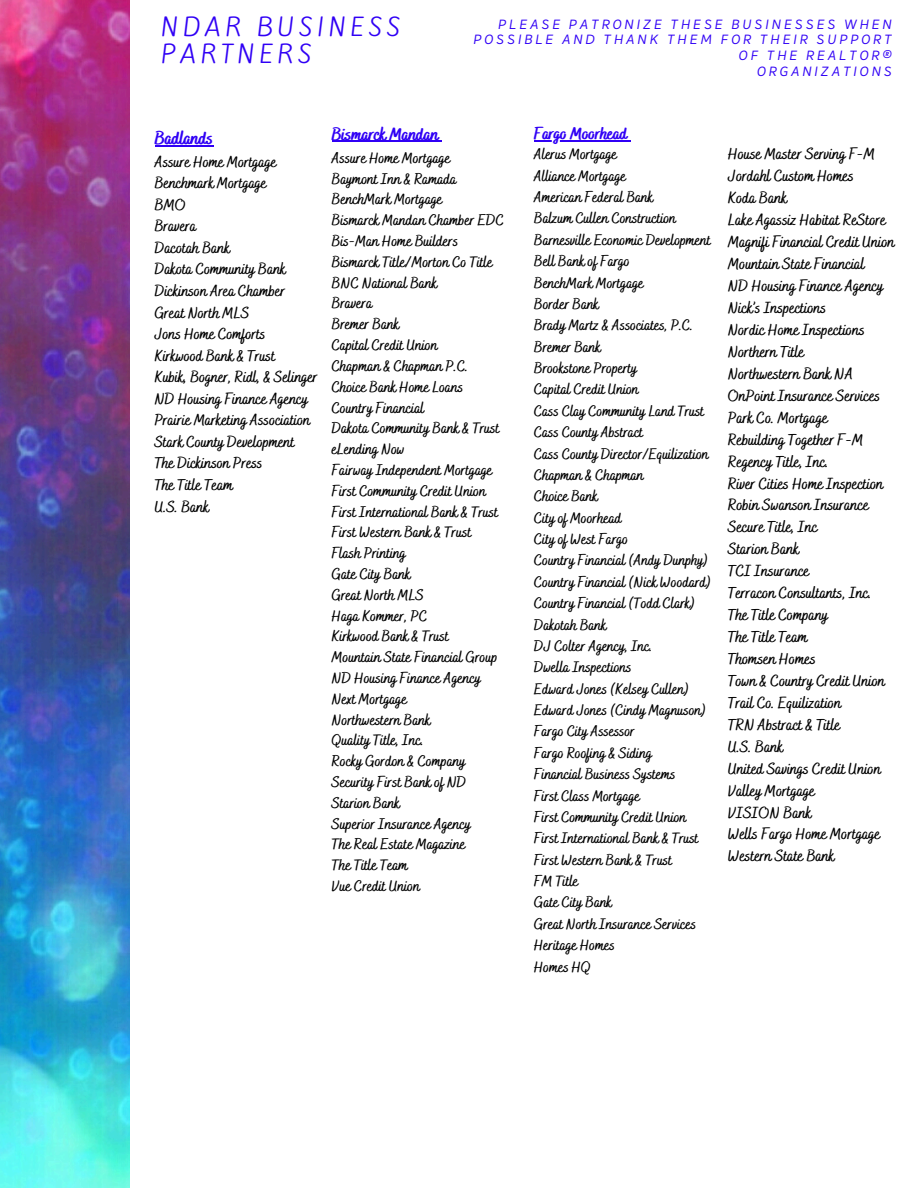
<style>
.page{position:relative;width:918px;height:1188px;background:#fff}
.page>*{position:absolute;margin:0;border:0;box-sizing:border-box;transform-origin:0 0}
.t1{font:22.5px/27px "Kite One";letter-spacing:.21em;color:#3000f5}
.t2{font:800 18.15px "Bakerie Smooth";color:#3000f5}
.t3{font:800 17.55px "Bakerie Smooth";color:#3000f5}
.t4{font:800 16.8px "Bakerie Smooth";color:#3000f5}
.t5{font:700 16.2px/21.9px "Bakerie Smooth";color:#000}
.t6{font:700 15.9px/21.6px "Bakerie Smooth";color:#000}
.t7{font:700 15.45px/20.9px "Bakerie Smooth";color:#000}
.t8{font:700 15.3px/21.3px "Bakerie Smooth";color:#000}
.t9{font:13.95px/15.8px "Mixa";letter-spacing:.21em;color:#3000f5;text-align:right}
</style>
<div class="page">
<img style="left:0;top:0;width:130px;height:1188px">
<hr style="left:155px;top:145px;width:58px;height:1px;background:#3000f5">
<hr style="left:332px;top:141px;width:107px;height:1px;background:#3000f5">
<hr style="left:534px;top:140px;width:93px;height:1px;background:#3000f5">
<h1 class="t1" style="left:161px;top:15px;width:241px">NDAR BUSINESS<br>PARTNERS</h1>
<p class="t9" style="left:473px;top:15px;width:420px">PLEASE PATRONIZE THESE BUSINESSES WHEN<br>POSSIBLE AND THANK THEM FOR THEIR SUPPORT<br>OF THE REALTOR®</p>
<p class="t9" style="left:757px;top:62px;width:136px">ORGANIZATIONS</p>
<h2 class="t2" style="left:155px;top:127px;width:60px">Badlands</h2>
<h2 class="t6" style="left:155px;top:152px;width:165px">Assure Home Mortgage<br>Benchmark Mortgage<br>BMO<br>Bravera<br>Dacotah Bank<br>Dakota Community Bank<br>Dickinson Area Chamber<br>Great North MLS<br>Jons Home Comforts<br>Kirkwood Bank &amp; Trust<br>Kubik, Bogner, Ridl, &amp; Selinger<br>ND Housing Finance Agency<br>Prairie Marketing Association<br>Stark County Development<br>The Dickinson Press<br>The Title Team<br>U.S. Bank</h2>
<h2 class="t3" style="left:332px;top:124px;width:108px">Bismarck Mandan</h2>
<h2 class="t7" style="left:332px;top:148px;width:174px">Assure Home Mortgage<br>Baymont Inn &amp; Ramada<br>BenchMark Mortgage<br>Bismarck Mandan Chamber EDC<br>Bis-Man Home Builders<br>Bismarck Title/Morton Co Title<br>BNC National Bank<br>Bravera<br>Bremer Bank<br>Capital Credit Union<br>Chapman &amp; Chapman P.C.<br>Choice Bank Home Loans<br>Country Financial<br>Dakota Community Bank &amp; Trust eLending Now<br>Fairway Independent Mortgage<br>First Community Credit Union<br>First International Bank &amp; Trust<br>First Western Bank &amp; Trust<br>Flash Printing<br>Gate City Bank<br>Great North MLS<br>Haga Kommer, PC<br>Kirkwood Bank &amp; Trust<br>Mountain State Financial Group<br>ND Housing Finance Agency<br>Next Mortgage<br>Northwestern Bank<br>Quality Title, Inc.<br>Rocky Gordon &amp; Company<br>Security First Bank of ND<br>Starion Bank<br>Superior Insurance Agency<br>The Real Estate Magazine<br>The Title Team<br>Vue Credit Union</h2>
<h2 class="t5" style="left:728px;top:144px;width:168px">House Master Serving F-M<br>Jordahl Custom Homes<br>Koda Bank<br>Lake Agassiz Habitat ReStore<br>Magnifi Financial Credit Union<br>Mountain State Financial<br>ND Housing Finance Agency<br>Nick’s Inspections<br>Nordic Home Inspections<br>Northern Title<br>Northwestern Bank NA<br>OnPoint Insurance Services<br>Park Co. Mortgage<br>Rebuilding Together F-M<br>Regency Title, Inc.<br>River Cities Home Inspection<br>Robin Swanson Insurance<br>Secure Title, Inc<br>Starion Bank<br>TCI Insurance<br>Terracon Consultants, Inc.<br>The Title Company<br>The Title Team<br>Thomsen Homes<br>Town &amp; Country Credit Union<br>Trail Co. Equilization<br>TRN Abstract &amp; Title<br>U.S. Bank<br>United Savings Credit Union<br>Valley Mortgage<br>VISION Bank<br>Wells Fargo Home Mortgage<br>Western State Bank</h2>
<h2 class="t4" style="left:534px;top:124px;width:94px">Fargo Moorhead</h2>
<h2 class="t8" style="left:534px;top:145px;width:179px">Alerus Mortgage<br>Alliance Mortgage<br>American Federal Bank<br>Balzum Cullen Construction<br>Barnesville Economic Development<br>Bell Bank of Fargo<br>BenchMark Mortgage<br>Border Bank<br>Brady Martz &amp; Associates, P.C.<br>Bremer Bank<br>Brookstone Property<br>Capital Credit Union<br>Cass Clay Community Land Trust<br>Cass County Abstract<br>Cass County Director/Equilization<br>Chapman &amp; Chapman<br>Choice Bank<br>City of Moorhead<br>City of West Fargo<br>Country Financial (Andy Dunphy)<br>Country Financial (Nick Woodard)<br>Country Financial (Todd Clark)<br>Dakotah Bank<br>DJ Colter Agency, Inc.<br>Dwella Inspections<br>Edward Jones (Kelsey Cullen)<br>Edward Jones (Cindy Magnuson)<br>Fargo City Assessor<br>Fargo Roofing &amp; Siding<br>Financial Business Systems<br>First Class Mortgage<br>First Community Credit Union<br>First International Bank &amp; Trust<br>First Western Bank &amp; Trust<br>FM Title<br>Gate City Bank<br>Great North Insurance Services<br>Heritage Homes<br>Homes HQ</h2>
</div>
